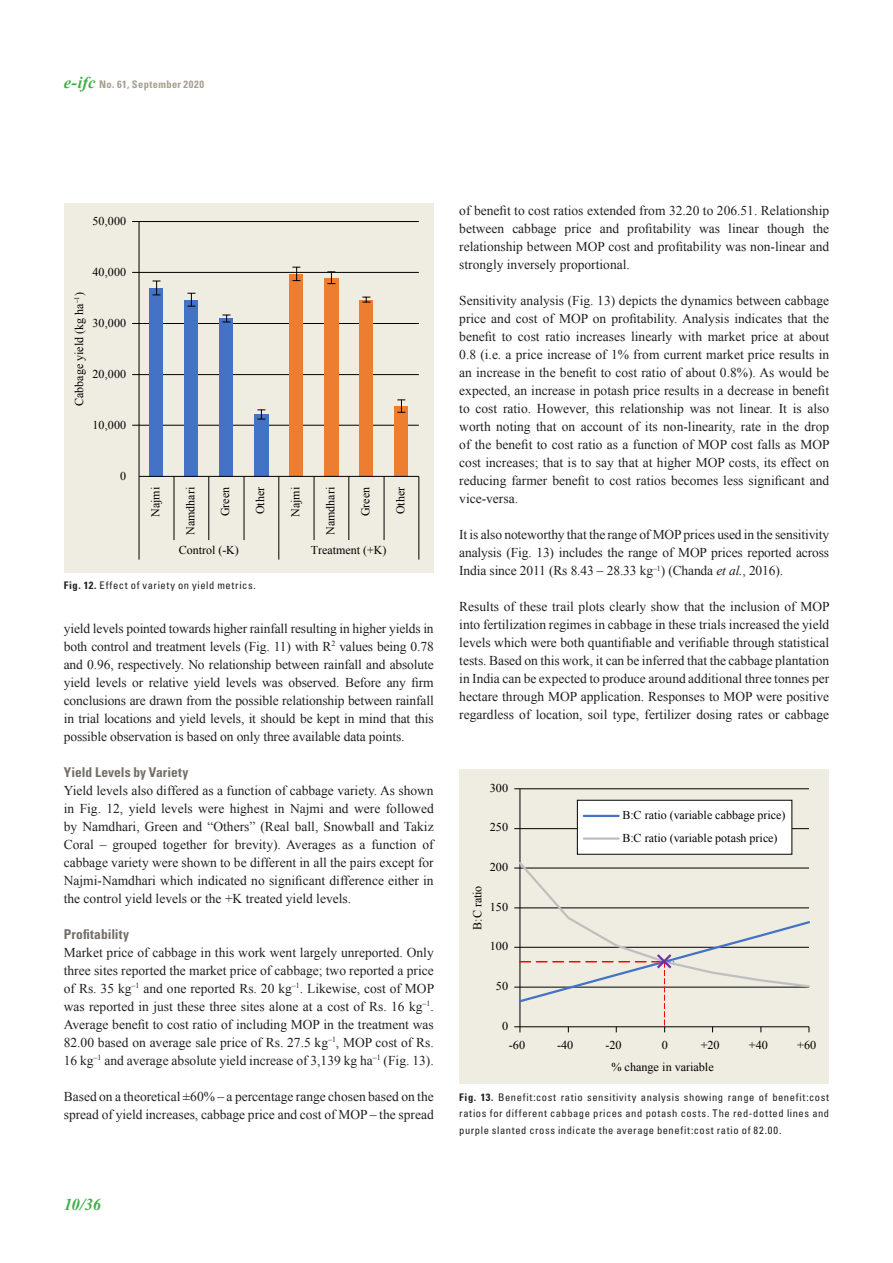
<style>
.page{position:relative;width:893px;height:1263px;background:#fff}
.page>*{position:absolute;margin:0;border:0;box-sizing:border-box;transform-origin:0 0}
.t1{font:italic 700 16.5px "Times New Roman";color:#40ae49}
.IPI_Standard{font:13.5px/18px "Times New Roman";color:#231f20;text-align:justify}
.IPI_header_grey{font:700 condensed 13.5px "Univers LT Std";color:#746e67}
.t2{font:12.15px "Times New Roman";letter-spacing:-.005em;color:#000}
.t3{font:12px/22.6px "Times New Roman";color:#000}
.IPI_Figure_caption{font:condensed 10.5px/16.5px "Univers LT Pro";letter-spacing:.055em;color:#231f20;text-align:justify}
.t4{font:700 condensed 10.5px "Univers LT Std";letter-spacing:.04em;color:#a69e8f}
.s1{font-family:"Times New Roman";font-style:italic;font-stretch:normal;font-size:16.5px;color:#40ae49}
.s2{font-family:"Univers LT Std";font-weight:700}
.s3{font-style:italic}
</style>
<div class="page">
<div style="left:64px;top:202px;width:370px;height:370px;background:#efece1"></div>
<hr style="left:132px;top:425px;width:287px;height:1px;background:#000">
<hr style="left:132px;top:374px;width:287px;height:1px;background:#000">
<hr style="left:132px;top:323px;width:287px;height:1px;background:#000">
<hr style="left:132px;top:272px;width:287px;height:1px;background:#000">
<hr style="left:132px;top:221px;width:287px;height:1px;background:#000">
<div style="left:254px;top:414px;width:14px;height:62px;background:#4472c4"></div>
<div style="left:219px;top:318px;width:14px;height:158px;background:#4472c4"></div>
<div style="left:184px;top:300px;width:14px;height:176px;background:#4472c4"></div>
<div style="left:149px;top:288px;width:14px;height:188px;background:#4472c4"></div>
<svg style="left:152px;top:281px;width:9px;height:14px"></svg>
<svg style="left:187px;top:293px;width:9px;height:14px"></svg>
<svg style="left:222px;top:315px;width:8px;height:8px"></svg>
<svg style="left:257px;top:409px;width:8px;height:11px"></svg>
<div style="left:394px;top:406px;width:14px;height:70px;background:#ed7d31"></div>
<div style="left:359px;top:300px;width:14px;height:176px;background:#ed7d31"></div>
<div style="left:324px;top:278px;width:14px;height:198px;background:#ed7d31"></div>
<div style="left:289px;top:274px;width:14px;height:202px;background:#ed7d31"></div>
<svg style="left:292px;top:267px;width:8px;height:14px"></svg>
<svg style="left:327px;top:271px;width:8px;height:13px"></svg>
<svg style="left:362px;top:297px;width:8px;height:6px"></svg>
<svg style="left:397px;top:399px;width:8px;height:14px"></svg>
<hr style="left:139px;top:222px;width:1px;height:254px;background:#000">
<hr style="left:139px;top:476px;width:280px;height:1px;background:#000">
<hr style="left:419px;top:476px;width:1px;height:83px;background:#000">
<hr style="left:384px;top:476px;width:1px;height:64px;background:#000">
<hr style="left:349px;top:476px;width:1px;height:64px;background:#000">
<hr style="left:314px;top:476px;width:1px;height:64px;background:#000">
<hr style="left:279px;top:476px;width:1px;height:83px;background:#000">
<hr style="left:244px;top:476px;width:1px;height:64px;background:#000">
<hr style="left:209px;top:476px;width:1px;height:64px;background:#000">
<hr style="left:174px;top:476px;width:1px;height:64px;background:#000">
<hr style="left:139px;top:476px;width:1px;height:83px;background:#000">
<div style="left:459px;top:769px;width:370px;height:315px;background:#efece1"></div>
<hr style="left:514px;top:987px;width:295px;height:1px;background:#000">
<hr style="left:514px;top:947px;width:295px;height:1px;background:#000">
<hr style="left:514px;top:908px;width:295px;height:1px;background:#000">
<hr style="left:514px;top:868px;width:295px;height:1px;background:#000">
<hr style="left:514px;top:828px;width:295px;height:1px;background:#000">
<hr style="left:514px;top:788px;width:295px;height:1px;background:#000">
<hr style="left:514px;top:1026px;width:295px;height:1px;background:#000">
<hr style="left:520px;top:789px;width:1px;height:243px;background:#000">
<svg style="left:517px;top:860px;width:293px;height:172px"></svg>
<div style="left:577px;top:800px;width:215px;height:54px;background:#fff"></div>
<hr style="left:584px;top:815px;width:35px;height:2px;background:#4472c4">
<hr style="left:584px;top:837px;width:35px;height:3px;background:#bfbfbf">
<p class="t4" style="left:64px;top:78px;width:142px"><span class="s1">e-ifc</span> No. 61, September 2020</p>
<p class="t3" style="left:93px;top:210px;width:35px">50,000</p>
<p class="t3" style="left:93px;top:261px;width:35px">40,000</p>
<p class="t3" style="left:68px;top:406px;width:115px;rotate:-90deg">Cabbage yield (kg ha<sup>–1</sup>)</p>
<p class="t3" style="left:93px;top:312px;width:35px">30,000</p>
<p class="t3" style="left:93px;top:363px;width:35px">20,000</p>
<p class="t3" style="left:93px;top:414px;width:35px">10,000</p>
<p class="t3" style="left:120px;top:465px;width:7px">0</p>
<p class="t3" style="left:144px;top:517px;width:32px;rotate:-90deg">Najmi</p>
<p class="t3" style="left:179px;top:535px;width:50px;rotate:-90deg">Namdhari</p>
<p class="t3" style="left:214px;top:516px;width:31px;rotate:-90deg">Green</p>
<p class="t3" style="left:249px;top:514px;width:29px;rotate:-90deg">Other</p>
<p class="t3" style="left:284px;top:517px;width:32px;rotate:-90deg">Najmi</p>
<p class="t3" style="left:319px;top:535px;width:50px;rotate:-90deg">Namdhari</p>
<p class="t3" style="left:354px;top:516px;width:31px;rotate:-90deg">Green</p>
<p class="t3" style="left:389px;top:514px;width:29px;rotate:-90deg">Other</p>
<p class="t3" style="left:179px;top:539px;width:62px">Control (-K)</p>
<p class="t3" style="left:311px;top:539px;width:77px">Treatment (+K)</p>
<p class="IPI_Figure_caption" style="left:64px;top:577px;width:193px"><span class="s2">Fig. 12.</span> Effect of variety on yield metrics.</p>
<p class="IPI_Standard" style="left:64px;top:619px;width:371px">yield levels pointed towards higher rainfall resulting in higher yields in both control and treatment levels (Fig. 11) with R<sup>2</sup> values being 0.78 and 0.96, respectively. No relationship between rainfall and absolute yield levels or relative yield levels was observed. Before any firm conclusions are drawn from the possible relationship between rainfall in trial locations and yield levels, it should be kept in mind that this possible observation is based on only three available data points.</p>
<p class="IPI_header_grey" style="left:64px;top:763px;width:126px">Yield Levels by Variety</p>
<p class="IPI_Standard" style="left:64px;top:781px;width:371px">Yield levels also differed as a function of cabbage variety. As shown in Fig. 12, yield levels were highest in Najmi and were followed by Namdhari, Green and “Others” (Real ball, Snowball and Takiz Coral – grouped together for brevity). Averages as a function of cabbage variety were shown to be different in all the pairs except for Najmi-Namdhari which indicated no significant difference either in the control yield levels or the +K treated yield levels.</p>
<p class="IPI_header_grey" style="left:64px;top:925px;width:67px">Profitability</p>
<p class="IPI_Standard" style="left:64px;top:943px;width:372px">Market price of cabbage in this work went largely unreported. Only three sites reported the market price of cabbage; two reported a price of Rs. 35 kg<sup>–1</sup> and one reported Rs. 20 kg<sup>–1</sup>. Likewise, cost of MOP was reported in just these three sites alone at a cost of Rs. 16 kg<sup>–1</sup>.<br>Average benefit to cost ratio of including MOP in the treatment was 82.00 based on average sale price of Rs. 27.5 kg<sup>–1</sup>, MOP cost of Rs.<br>16 kg<sup>–1</sup> and average absolute yield increase of 3,139 kg ha<sup>–1</sup> (Fig. 13).</p>
<p class="IPI_Standard" style="left:64px;top:1087px;width:371px">Based on a theoretical ±60% – a percentage range chosen based on the spread of yield increases, cabbage price and cost of MOP – the spread</p>
<p class="IPI_Standard" style="left:459px;top:201px;width:371px">of benefit to cost ratios extended from 32.20 to 206.51. Relationship between cabbage price and profitability was linear though the relationship between MOP cost and profitability was non-linear and strongly inversely proportional.</p>
<p class="IPI_Standard" style="left:459px;top:291px;width:372px">Sensitivity analysis (Fig. 13) depicts the dynamics between cabbage price and cost of MOP on profitability. Analysis indicates that the benefit to cost ratio increases linearly with market price at about 0.8 (i.e. a price increase of 1% from current market price results in an increase in the benefit to cost ratio of about 0.8%). As would be expected, an increase in potash price results in a decrease in benefit to cost ratio. However, this relationship was not linear. It is also worth noting that on account of its non-linearity, rate in the drop of the benefit to cost ratio as a function of MOP cost falls as MOP cost increases; that is to say that at higher MOP costs, its effect on reducing farmer benefit to cost ratios becomes less significant and vice-versa.</p>
<p class="IPI_Standard" style="left:459px;top:525px;width:371px">It is also noteworthy that the range of MOP prices used in the sensitivity analysis (Fig. 13) includes the range of MOP prices reported across India since 2011 (Rs 8.43 – 28.33 kg<sup>–1</sup>) (Chanda <span class="s3">et al.</span>, 2016).</p>
<p class="IPI_Standard" style="left:459px;top:597px;width:372px">Results of these trail plots clearly show that the inclusion of MOP into fertilization regimes in cabbage in these trials increased the yield levels which were both quantifiable and verifiable through statistical tests. Based on this work, it can be inferred that the cabbage plantation in India can be expected to produce around additional three tonnes per hectare through MOP application. Responses to MOP were positive regardless of location, soil type, fertilizer dosing rates or cabbage</p>
<p class="t3" style="left:490px;top:776px;width:20px">300</p>
<p class="t3" style="left:490px;top:816px;width:20px">250</p>
<p class="t2" style="left:469px;top:930px;width:46px;rotate:-90deg">B:C ratio</p>
<p class="t3" style="left:490px;top:856px;width:20px">200</p>
<p class="t3" style="left:490px;top:895px;width:20px">150</p>
<p class="t3" style="left:490px;top:935px;width:20px">100</p>
<p class="t3" style="left:622px;top:803px;width:165px">B:C ratio (variable cabbage price)<br>B:C ratio (variable potash price)</p>
<p class="t3" style="left:496px;top:975px;width:14px">50</p>
<p class="t3" style="left:502px;top:1014px;width:8px">0</p>
<p class="t3" style="left:509px;top:1033px;width:18px">-60</p>
<p class="t3" style="left:557px;top:1033px;width:18px">-40</p>
<p class="t3" style="left:605px;top:1033px;width:18px">-20</p>
<p class="t3" style="left:662px;top:1033px;width:8px">0</p>
<p class="t3" style="left:701px;top:1033px;width:21px">+20</p>
<p class="t3" style="left:749px;top:1033px;width:21px">+40</p>
<p class="t3" style="left:797px;top:1033px;width:21px">+60</p>
<p class="t3" style="left:611px;top:1055px;width:104px">% change in variable</p>
<p class="IPI_Figure_caption" style="left:459px;top:1088px;width:371px"><span class="s2">Fig. 13.</span> Benefit:cost ratio sensitivity analysis showing range of benefit:cost ratios for different cabbage prices and potash costs. The red-dotted lines and purple slanted cross indicate the average benefit:cost ratio of 82.00.</p>
<p class="t1" style="left:64px;top:1193px;width:39px">10/36</p>
</div>
